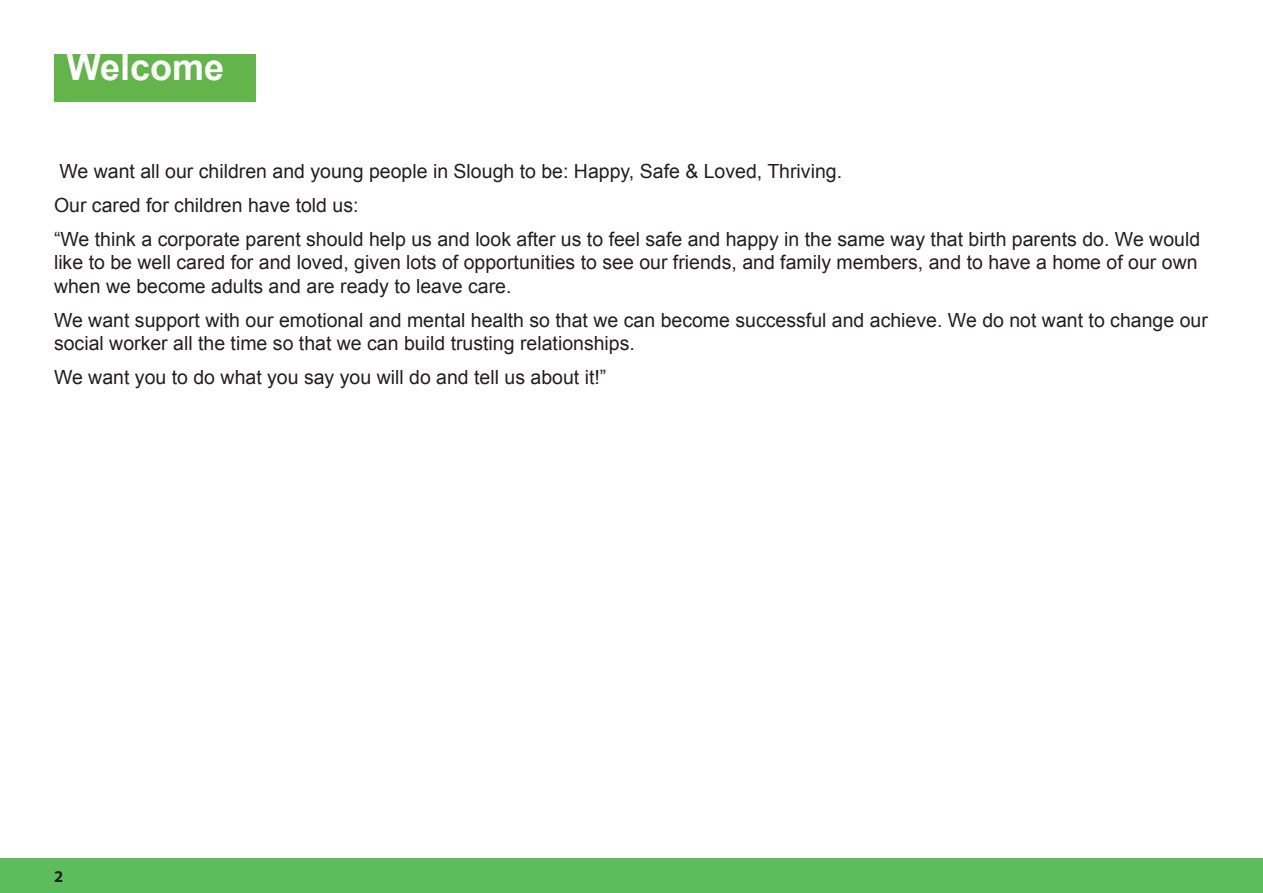
<style>
.page{position:relative;width:1263px;height:893px;background:#fff}
.page>*{position:absolute;margin:0;border:0;box-sizing:border-box;transform-origin:0 0}
.t1{font:700 36px "Arial";color:#fff}
.t2{font:19.5px/23.4px "Arial";color:#231f20}
.Name_Title{font:700 16.5px "Myriad Pro";color:#231f20}
</style>
<div class="page">
<div style="left:54px;top:54px;width:201px;height:48px;background:#63b44b"></div>
<div style="left:0;top:858px;width:1263px;height:35px;background:#5dbc5b"></div>
<p class="t1" style="left:67px;top:44px;width:159px">Welcome</p>
<p class="t2" style="left:59px;top:160px;width:784px">We want all our children and young people in Slough to be: Happy, Safe &amp; Loved, Thriving.</p>
<p class="t2" style="left:54px;top:194px;width:306px">Our cared for children have told us:</p>
<p class="t2" style="left:54px;top:228px;width:1148px">“We think a corporate parent should help us and look after us to feel safe and happy in the same way that birth parents do. We would like to be well cared for and loved, given lots of opportunities to see our friends, and family members, and to have a home of our own when we become adults and are ready to leave care.</p>
<p class="t2" style="left:54px;top:308px;width:1155px">We want support with our emotional and mental health so that we can become successful and achieve. We do not want to change our social worker all the time so that we can build trusting relationships.</p>
<p class="t2" style="left:54px;top:366px;width:554px">We want you to do what you say you will do and tell us about it!”</p>
<p class="Name_Title" style="left:54px;top:865px;width:11px">2</p>
</div>
